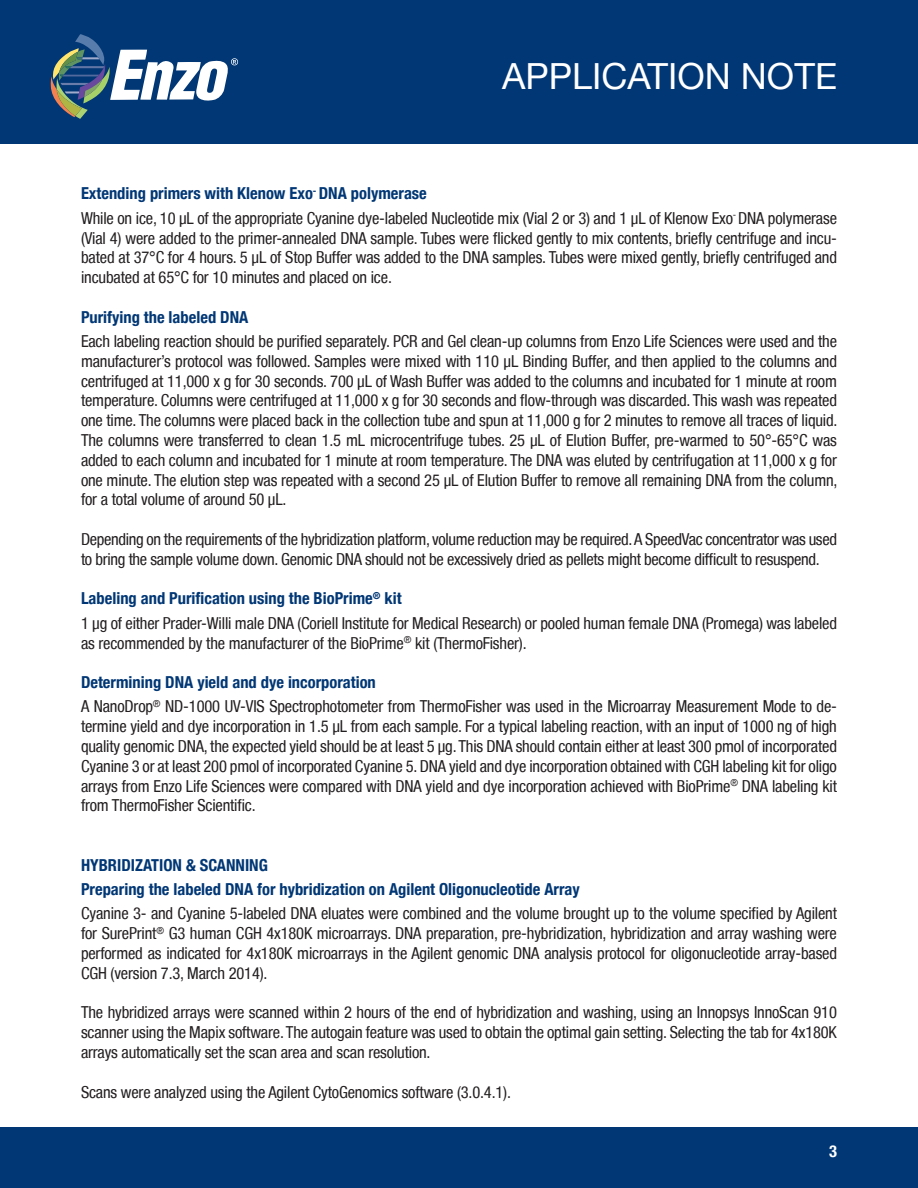
<style>
.page{position:relative;width:918px;height:1188px;background:#fff}
.page>*{position:absolute;margin:0;border:0;box-sizing:border-box;transform-origin:0 0}
.t1{font:36px "Helvetica Neue";color:#fff}
.body{font:condensed 16.5px/19.8px "Helvetica Neue LT";letter-spacing:-.01em;color:#231f20;text-align:justify}
.Cap_subheads{font:700 condensed 16.5px "Helvetica Neue LT";color:#013775}
.t2{font:700 condensed 16.5px "Helvetica Neue LT";color:#fff}
</style>
<div class="page">
<div style="left:0;top:0;width:918px;height:144px;background:#013775"></div>
<svg style="left:51px;top:34px;width:187px;height:85px"></svg>
<div style="left:0;top:1128px;width:918px;height:60px;background:#013775"></div>
<h1 class="t1" style="left:502px;top:55px;width:336px">APPLICATION NOTE</h1>
<p class="Cap_subheads" style="left:81px;top:184px;width:347px">Extending primers with Klenow Exo<sup>-</sup> DNA polymerase</p>
<p class="body" style="left:81px;top:208px;width:758px">While on ice, 10 μL of the appropriate Cyanine dye-labeled Nucleotide mix (Vial 2 or 3) and 1 μL of Klenow Exo<sup>-</sup> DNA polymerase (Vial 4) were added to the primer-annealed DNA sample. Tubes were flicked gently to mix contents, briefly centrifuge and incu&shy;bated at 37°C for 4 hours. 5 µL of Stop Buffer was added to the DNA samples. Tubes were mixed gently, briefly centrifuged and incubated at 65°C for 10 minutes and placed on ice.</p>
<p class="Cap_subheads" style="left:81px;top:307px;width:169px">Purifying the labeled DNA</p>
<p class="body" style="left:81px;top:331px;width:758px">Each labeling reaction should be purified separately. PCR and Gel clean-up columns from Enzo Life Sciences were used and the manufacturer’s protocol was followed. Samples were mixed with 110 µL Binding Buffer, and then applied to the columns and centrifuged at 11,000 x g for 30 seconds. 700 µL of Wash Buffer was added to the columns and incubated for 1 minute at room temperature. Columns were centrifuged at 11,000 x g for 30 seconds and flow-through was discarded. This wash was repeated one time. The columns were placed back in the collection tube and spun at 11,000 g for 2 minutes to remove all traces of liquid.<br>The columns were transferred to clean 1.5 mL microcentrifuge tubes. 25 µL of Elution Buffer, pre-warmed to 50°-65°C was added to each column and incubated for 1 minute at room temperature. The DNA was eluted by centrifugation at 11,000 x g for one minute. The elution step was repeated with a second 25 µL of Elution Buffer to remove all remaining DNA from the column, for a total volume of around 50 µL.</p>
<p class="body" style="left:81px;top:529px;width:758px">Depending on the requirements of the hybridization platform, volume reduction may be required. A SpeedVac concentrator was used to bring the sample volume down. Genomic DNA should not be excessively dried as pellets might become difficult to resuspend.</p>
<p class="Cap_subheads" style="left:81px;top:589px;width:322px">Labeling and Purification using the BioPrime<sup>®</sup> kit</p>
<p class="body" style="left:81px;top:613px;width:758px">1 µg of either Prader-Willi male DNA (Coriell Institute for Medical Research) or pooled human female DNA (Promega) was labeled as recommended by the manufacturer of the BioPrime<sup>®</sup> kit (ThermoFisher).</p>
<p class="Cap_subheads" style="left:81px;top:672px;width:296px">Determining DNA yield and dye incorporation</p>
<p class="body" style="left:81px;top:697px;width:758px">A NanoDrop<sup>®</sup> ND-1000 UV-VIS Spectrophotometer from ThermoFisher was used in the Microarray Measurement Mode to de&shy;termine yield and dye incorporation in 1.5 μL from each sample. For a typical labeling reaction, with an input of 1000 ng of high quality genomic DNA, the expected yield should be at least 5 μg. This DNA should contain either at least 300 pmol of incorporated Cyanine 3 or at least 200 pmol of incorporated Cyanine 5. DNA yield and dye incorporation obtained with CGH labeling kit for oligo arrays from Enzo Life Sciences were compared with DNA yield and dye incorporation achieved with BioPrime<sup>®</sup> DNA labeling kit from ThermoFisher Scientific.</p>
<p class="Cap_subheads" style="left:81px;top:855px;width:188px">HYBRIDIZATION &amp; SCANNING</p>
<p class="Cap_subheads" style="left:81px;top:879px;width:500px">Preparing the labeled DNA for hybridization on Agilent Oligonucleotide Array</p>
<p class="body" style="left:81px;top:904px;width:758px">Cyanine 3- and Cyanine 5-labeled DNA eluates were combined and the volume brought up to the volume specified by Agilent for SurePrint<sup>®</sup> G3 human CGH 4x180K microarrays. DNA preparation, pre-hybridization, hybridization and array washing were performed as indicated for 4x180K microarrays in the Agilent genomic DNA analysis protocol for oligonucleotide array-based CGH (version 7.3, March 2014).</p>
<p class="body" style="left:81px;top:1003px;width:757px">The hybridized arrays were scanned within 2 hours of the end of hybridization and washing, using an Innopsys InnoScan 910 scanner using the Mapix software. The autogain feature was used to obtain the optimal gain setting. Selecting the tab for 4x180K arrays automatically set the scan area and scan resolution.</p>
<p class="body" style="left:81px;top:1082px;width:432px">Scans were analyzed using the Agilent CytoGenomics software (3.0.4.1).</p>
<p class="t2" style="left:829px;top:1142px;width:9px">3</p>
</div>
